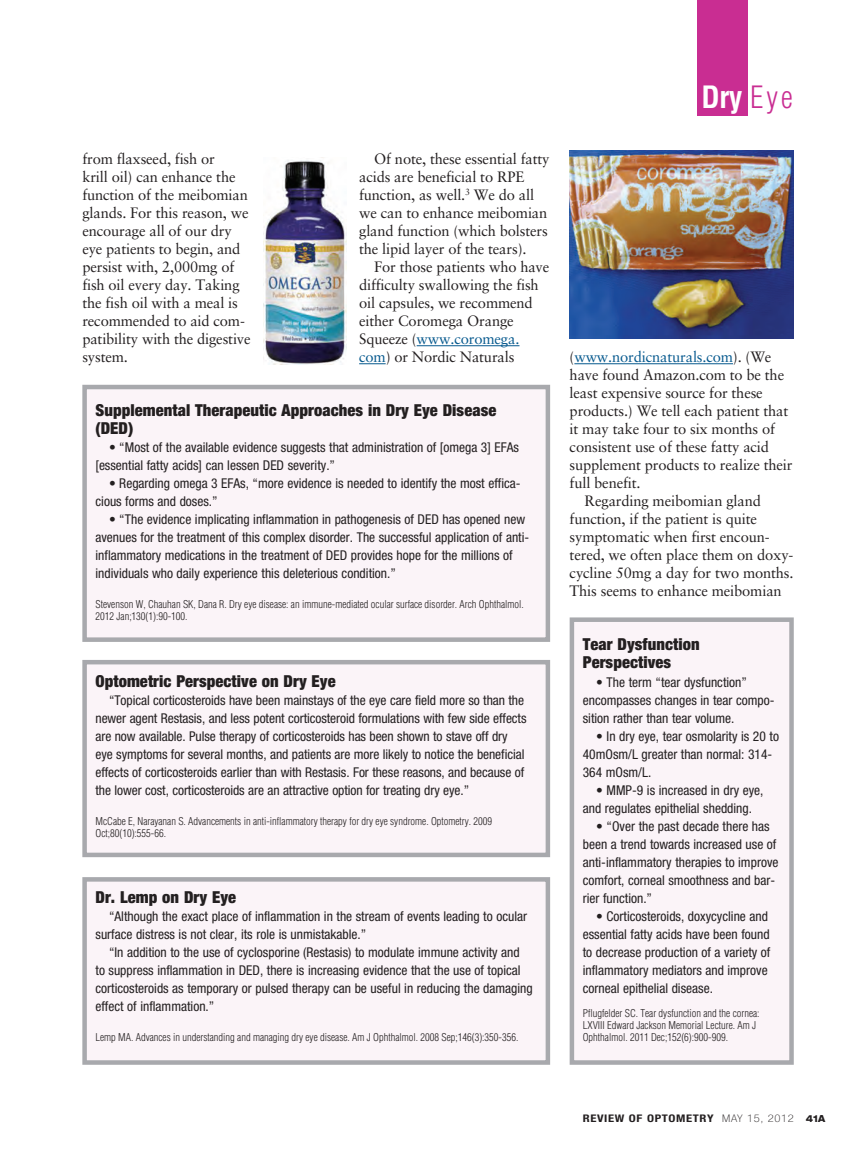
<style>
.page{position:relative;width:865px;height:1163px;background:#fff}
.page>*{position:absolute;margin:0;border:0;box-sizing:border-box;transform-origin:0 0}
.t1{font:700 condensed 30px "Helvetica";color:#fff}
.t2{font:900 condensed 16.5px/18px "Helvetica Neue";letter-spacing:.005em;color:#231f20}
.t3{font:15px/18px "Sabon";letter-spacing:-.01em;color:#231f20}
.t4{font:15px "Sabon";letter-spacing:-.01em;color:#06598e}
.t5{font:condensed 13.5px/18px "Helvetica Neue";color:#231f20}
.t6{font:300 condensed 10.5px/12px "Helvetica";color:#231f20}
.t7{font:700 condensed 10.5px "Helvetica Neue";letter-spacing:.05em;color:#231f20;scale:1.2 1}
.s1{font-weight:300;color:#c92d92}
.s2{color:#231f20}
.s3{color:#06598e}
.s4{font-weight:100}
.s5{font-weight:800;font-stretch:expanded;font-size:9.75px}
</style>
<div class="page">
<hr style="left:416px;top:345px;width:103px;height:1px;background:#06598e">
<svg style="left:359px;top:363px;width:26px;height:1px"></svg>
<hr style="left:574px;top:363px;width:159px;height:1px;background:#06598e">
<div style="left:697px;top:0;width:51px;height:115px;background:#c92d92"></div>
<div style="left:85px;top:662px;width:463px;height:192px;background:#fbf4f8"></div>
<div style="left:82px;top:659px;width:468px;height:198px;border:4px solid #a8a9ad"></div>
<div style="left:85px;top:879px;width:463px;height:183px;background:#fbf4f8"></div>
<div style="left:82px;top:876px;width:468px;height:188px;border:4px solid #a8a9ad"></div>
<img style="left:569px;top:150px;width:224px;height:188px">
<img style="left:263px;top:160px;width:83px;height:204px">
<div style="left:572px;top:619px;width:219px;height:443px;background:#fbf4f8"></div>
<div style="left:569px;top:617px;width:224px;height:447px;border:4px solid #a8a9ad"></div>
<div style="left:85px;top:387px;width:463px;height:252px;background:#fbf4f8"></div>
<div style="left:82px;top:384px;width:468px;height:257px;border:4px solid #a8a9ad"></div>
<p class="t1" style="left:701px;top:86px;width:93px">Dry <span class="s1">Eye</span></p>
<p class="t3" style="left:82px;top:151px;width:170px">from flaxseed, fish or<br>krill oil) can enhance the function of the meibomian glands. For this reason, we encourage all of our dry eye patients to begin, and persist with, 2,000mg of fish oil every day. Taking the fish oil with a meal is recommended to aid com&shy;patibility with the digestive system.</p>
<p class="t3" style="left:374px;top:151px;width:177px">Of note, these essential fatty</p>
<p class="t3" style="left:359px;top:169px;width:167px">acids are beneficial to RPE</p>
<p class="t3" style="left:359px;top:187px;width:176px">function, as well.<sup>3</sup> We do all</p>
<p class="t3" style="left:359px;top:205px;width:190px">we can to enhance meibomian</p>
<p class="t3" style="left:359px;top:223px;width:190px">gland function (which bolsters</p>
<p class="t3" style="left:359px;top:241px;width:169px">the lipid layer of the tears).</p>
<p class="t3" style="left:374px;top:259px;width:177px">For those patients who have</p>
<p class="t3" style="left:359px;top:277px;width:181px">difficulty swallowing the fish</p>
<p class="t3" style="left:359px;top:295px;width:175px">oil capsules, we recommend</p>
<p class="t3" style="left:359px;top:313px;width:156px">either Coromega Orange</p>
<p class="t4" style="left:359px;top:333px;width:162px"><span class="s2">Squeeze (</span>www.coromega.</p>
<p class="t3" style="left:359px;top:349px;width:157px"><span class="s3">com</span>) or Nordic Naturals</p>
<p class="t4" style="left:569px;top:351px;width:203px"><span class="s2">(</span>www.nordicnaturals.com<span class="s2">). (We</span></p>
<p class="t3" style="left:569px;top:367px;width:216px">have found Amazon.com to be the</p>
<p class="t3" style="left:569px;top:385px;width:195px">least expensive source for these</p>
<p class="t3" style="left:569px;top:403px;width:220px">products.) We tell each patient that</p>
<p class="t3" style="left:569px;top:421px;width:207px">it may take four to six months of</p>
<p class="t3" style="left:569px;top:439px;width:201px">consistent use of these fatty acid</p>
<p class="t3" style="left:569px;top:457px;width:224px">supplement products to realize their</p>
<p class="t3" style="left:569px;top:475px;width:72px">full benefit.</p>
<p class="t3" style="left:584px;top:493px;width:178px">Regarding meibomian gland</p>
<p class="t3" style="left:569px;top:511px;width:189px">function, if the patient is quite</p>
<p class="t3" style="left:569px;top:529px;width:201px">symptomatic when first encoun-</p>
<p class="t3" style="left:569px;top:547px;width:225px">tered, we often place them on doxy-</p>
<p class="t3" style="left:569px;top:565px;width:225px">cycline 50mg a day for two months.</p>
<p class="t3" style="left:569px;top:583px;width:213px">This seems to enhance meibomian</p>
<p class="t2" style="left:95px;top:403px;width:402px">Supplemental Therapeutic Approaches in Dry Eye Disease (DED)</p>
<p class="t5" style="left:95px;top:439px;width:425px;text-indent:14px">• “Most of the available evidence suggests that administration of [omega 3] EFAs [essential fatty acids] can lessen DED severity.”</p>
<p class="t5" style="left:95px;top:475px;width:426px;text-indent:14px">• Regarding omega 3 EFAs, “more evidence is needed to identify the most effica&shy;cious forms and doses.”</p>
<p class="t5" style="left:95px;top:511px;width:435px;text-indent:14px">• “The evidence implicating inflammation in pathogenesis of DED has opened new avenues for the treatment of this complex disorder. The successful application of anti&shy;inflammatory medications in the treatment of DED provides hope for the millions of individuals who daily experience this deleterious condition.”</p>
<p class="t6" style="left:95px;top:599px;width:430px">Stevenson W, Chauhan SK, Dana R. Dry eye disease: an immune-mediated ocular surface disorder. Arch Ophthalmol.<br>2012 Jan;130(1):90-100.</p>
<p class="t2" style="left:95px;top:673px;width:241px">Optometric Perspective on Dry Eye</p>
<p class="t5" style="left:95px;top:691px;width:432px;text-indent:14px">“Topical corticosteroids have been mainstays of the eye care field more so than the newer agent Restasis, and less potent corticosteroid formulations with few side effects are now available. Pulse therapy of corticosteroids has been shown to stave off dry eye symptoms for several months, and patients are more likely to notice the beneficial effects of corticosteroids earlier than with Restasis. For these reasons, and because of the lower cost, corticosteroids are an attractive option for treating dry eye.”</p>
<p class="t6" style="left:95px;top:815px;width:398px">McCabe E, Narayanan S. Advancements in anti-inflammatory therapy for dry eye syndrome. Optometry. 2009<br>Oct;80(10):555-66.</p>
<p class="t2" style="left:95px;top:889px;width:142px">Dr. Lemp on Dry Eye</p>
<p class="t5" style="left:109px;top:907px;width:419px">“Although the exact place of inflammation in the stream of events leading to ocular</p>
<p class="t5" style="left:95px;top:925px;width:272px">surface distress is not clear, its role is unmistakable.”</p>
<p class="t5" style="left:109px;top:943px;width:412px">“In addition to the use of cyclosporine (Restasis) to modulate immune activity and</p>
<p class="t5" style="left:95px;top:961px;width:426px">to suppress inflammation in DED, there is increasing evidence that the use of topical</p>
<p class="t5" style="left:95px;top:979px;width:439px">corticosteroids as temporary or pulsed therapy can be useful in reducing the damaging</p>
<p class="t5" style="left:95px;top:997px;width:120px">effect of inflammation.”</p>
<p class="t6" style="left:95px;top:1031px;width:424px">Lemp MA. Advances in understanding and managing dry eye disease. Am J Ophthalmol. 2008 Sep;146(3):350-356.</p>
<p class="t2" style="left:582px;top:637px;width:118px">Tear Dysfunction<br>Perspectives</p>
<p class="t5" style="left:582px;top:673px;width:193px;text-indent:14px">• The term “tear dysfunction” encompasses changes in tear compo&shy;sition rather than tear volume.</p>
<p class="t5" style="left:582px;top:727px;width:198px;text-indent:14px">• In dry eye, tear osmolarity is 20 to<br>40mOsm/L greater than normal: 314-<br>364 mOsm/L.</p>
<p class="t5" style="left:582px;top:781px;width:182px;text-indent:14px">• MMP-9 is increased in dry eye, and regulates epithelial shedding.</p>
<p class="t5" style="left:582px;top:817px;width:197px;text-indent:14px">• “Over the past decade there has been a trend towards increased use of anti-inflammatory therapies to improve comfort, corneal smoothness and bar&shy;rier function.”</p>
<p class="t5" style="left:582px;top:907px;width:189px;text-indent:14px">• Corticosteroids, doxycycline and essential fatty acids have been found to decrease production of a variety of inflammatory mediators and improve corneal epithelial disease.</p>
<p class="t6" style="left:582px;top:1007px;width:178px">Pflugfelder SC. Tear dysfunction and the cornea:<br>LXVIII Edward Jackson Memorial Lecture. Am J<br>Ophthalmol. 2011 Dec;152(6):900-909.</p>
<p class="t7" style="left:582px;top:1113px;width:203px">REVIEW OF OPTOMETRY <span class="s4">MAY 15, 2012</span> <span class="s5">41A</span></p>
</div>
